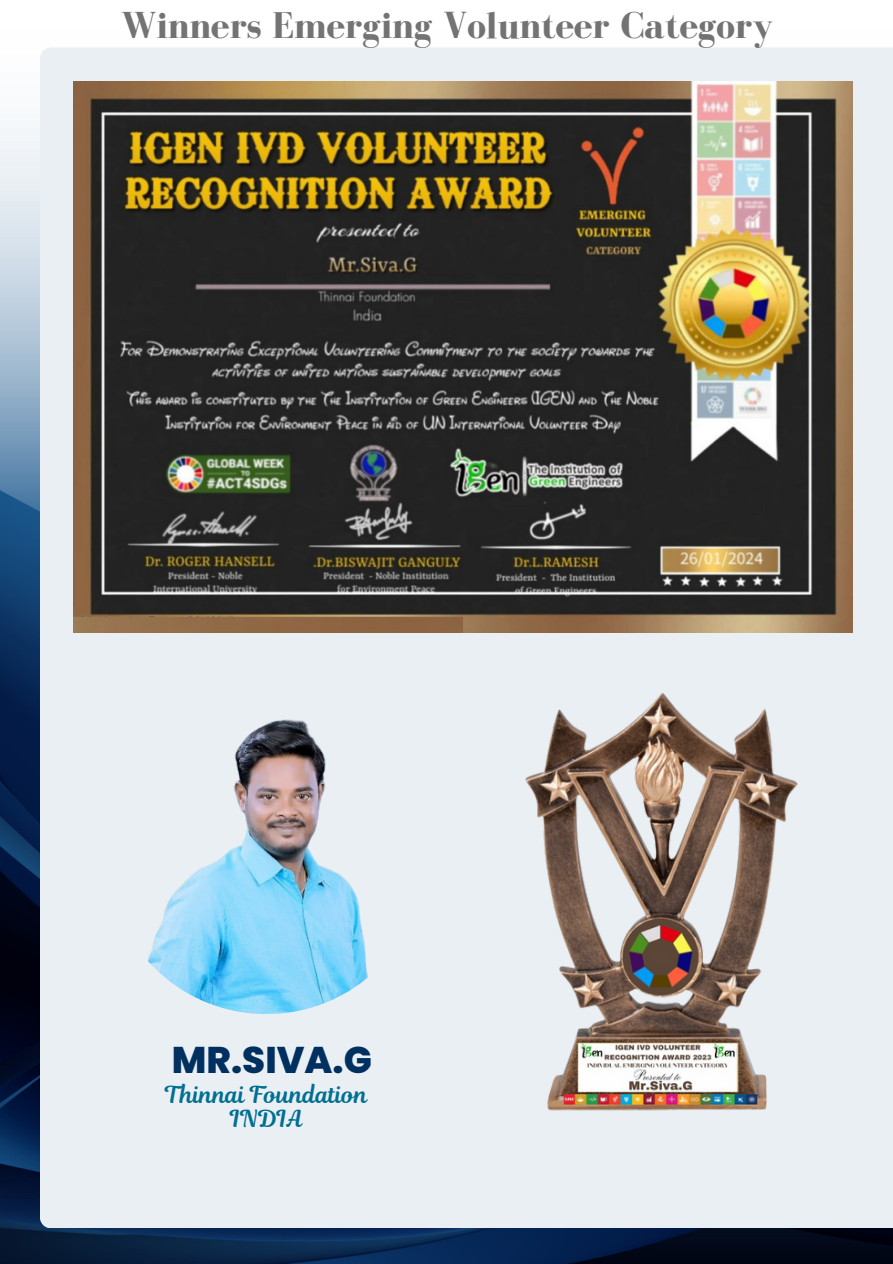
<style>
.page{position:relative;width:893px;height:1264px;background:#fff}
.page>*{position:absolute;margin:0;border:0;box-sizing:border-box;transform-origin:0 0}
.t1{font:700 38.25px "Bodoni FLF";color:#737373}
.t2{font:800 37.05px "Poppins";color:#003060}
.t3{font:23.25px "Magnolia Script";color:#006f90}
</style>
<div class="page">
<img style="left:0;top:122px;width:892px;height:1141px">
<div style="left:40px;top:47px;width:852px;height:1180px;background:#eaeff4"></div>
<img style="left:107px;top:695px;width:318px;height:319px;border-radius:50%">
<img style="left:74px;top:82px;width:778px;height:550px">
<img style="left:362px;top:617px;width:530px;height:590px">
<p class="t1" style="left:121px;top:5px;width:653px">Winners Emerging Volunteer Category</p>
<p class="t2" style="left:172px;top:1034px;width:201px">MR.SIVA.G</p>
<h1 class="t3" style="left:165px;top:1078px;width:204px">Thinnai Foundation</h1>
<p class="t3" style="left:230px;top:1102px;width:74px">INDIA</p>
</div>
